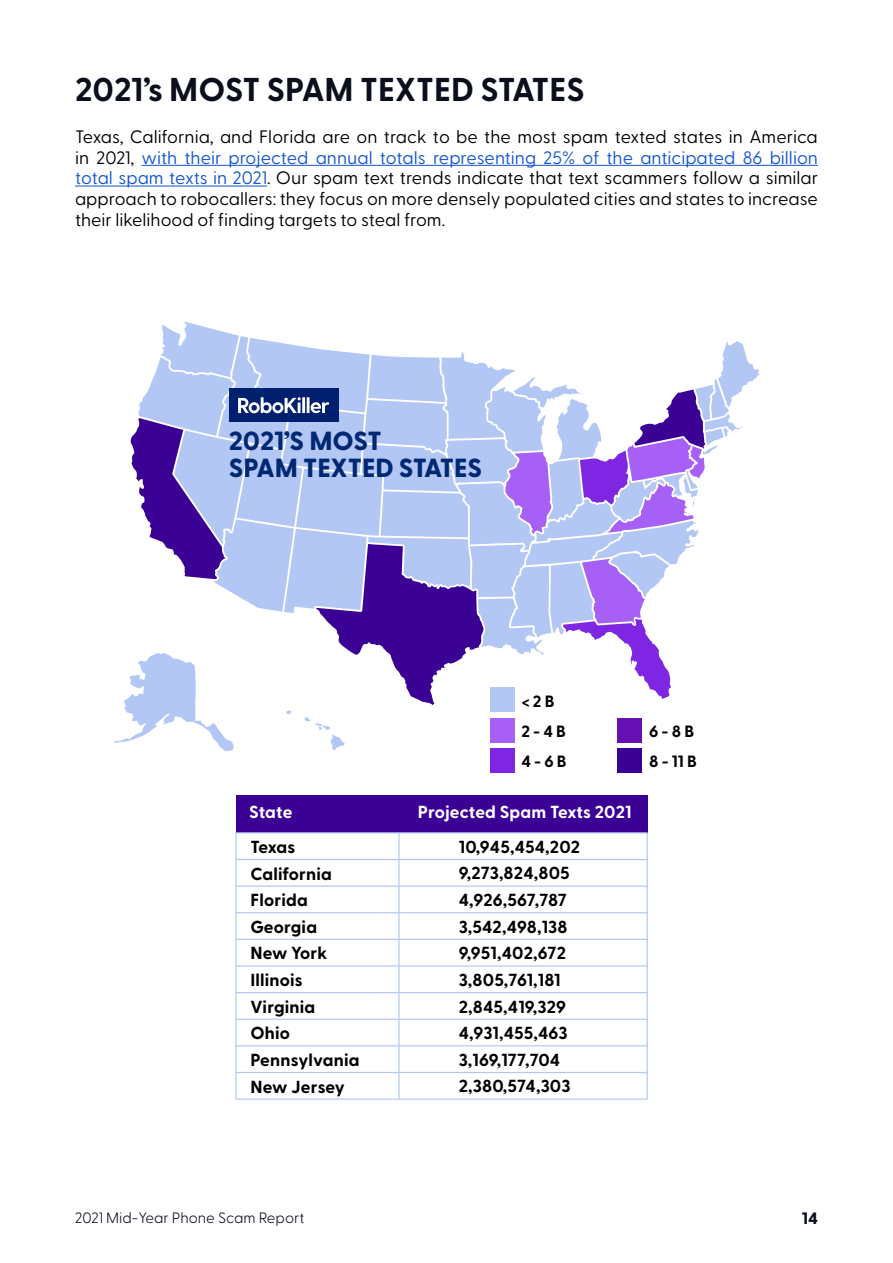
<style>
.page{position:relative;width:893px;height:1263px;background:#fff}
.page>*{position:absolute;margin:0;border:0;box-sizing:border-box;transform-origin:0 0}
.t1{font:700 33px "Greycliff CF";color:#0b0f1c}
.t2{font:800 26.25px/26.2px "Greycliff CF";color:#002873}
.t3{font:18px/20.7px "Greycliff CF";color:#000;text-align:justify}
.t4{font:700 17.4px/26.7px "Greycliff CF";letter-spacing:.01em;color:#000}
.t5{font:700 17.4px "Greycliff CF";letter-spacing:.01em;color:#fff}
.t6{font:800 16.5px "Greycliff CF";color:#0b0f1c}
.t7{font:700 16.35px/30.3px "Greycliff CF";color:#000}
.t8{font:300 15px "Greycliff CF";color:#0b0f1c}
.s1{color:#15c}
</style>
<div class="page">
<div style="left:490px;top:748px;width:24px;height:24px;background:#7e26e2"></div>
<div style="left:618px;top:748px;width:24px;height:24px;background:#3b0094"></div>
<svg style="left:114px;top:322px;width:646px;height:430px"></svg>
<div style="left:236px;top:795px;width:411px;height:38px;background:#3b0094"></div>
<div style="left:235px;top:832px;width:413px;height:268px;background:#fff;border:1px solid #b3c7f5"></div>
<hr style="left:236px;top:1072px;width:411px;height:1px;background:#b3c7f5">
<hr style="left:236px;top:1045px;width:411px;height:1px;background:#b3c7f5">
<hr style="left:236px;top:1019px;width:411px;height:1px;background:#b3c7f5">
<hr style="left:236px;top:992px;width:411px;height:1px;background:#b3c7f5">
<hr style="left:236px;top:965px;width:411px;height:1px;background:#b3c7f5">
<hr style="left:236px;top:939px;width:411px;height:1px;background:#b3c7f5">
<hr style="left:236px;top:912px;width:411px;height:1px;background:#b3c7f5">
<hr style="left:236px;top:885px;width:411px;height:2px;background:#b3c7f5">
<hr style="left:236px;top:859px;width:411px;height:1px;background:#b3c7f5">
<hr style="left:647px;top:833px;width:1px;height:266px;background:#b3c7f5">
<hr style="left:398px;top:833px;width:2px;height:266px;background:#b3c7f5">
<hr style="left:141px;top:165px;width:677px;height:1px;background:#15c">
<hr style="left:75px;top:186px;width:192px;height:1px;background:#15c">
<h1 class="t1" style="left:75px;top:70px;width:511px">2021’s MOST SPAM TEXTED STATES</h1>
<p class="t3" style="left:75px;top:126px;width:745px">Texas, California, and Florida are on track to be the most spam texted states in America in 2021, <span class="s1">with their projected annual totals representing 25% of the anticipated 86 billion total spam texts in 2021</span>. Our spam text trends indicate that text scammers follow a similar approach to robocallers: they focus on more densely populated cities and states to increase their likelihood of finding targets to steal from.</p>
<h2 class="t2" style="left:229px;top:429px;width:255px">2021’S MOST<br>SPAM TEXTED STATES</h2>
<p class="t7" style="left:521px;top:686px;width:47px">&lt; 2 B<br>2 - 4 B<br>4 - 6 B</p>
<p class="t5" style="left:249px;top:802px;width:45px">State</p>
<p class="t5" style="left:418px;top:802px;width:215px">Projected Spam Texts 2021</p>
<p class="t4" style="left:250px;top:834px;width:111px">Texas<br>California<br>Florida<br>Georgia<br>New York<br>Illinois<br>Virginia<br>Ohio<br>Pennsylvania<br>New Jersey</p>
<p class="t4" style="left:459px;top:834px;width:123px">10,945,454,202<br>9,273,824,805<br>4,926,567,787<br>3,542,498,138<br>9,951,402,672<br>3,805,761,181<br>2,845,419,329<br>4,931,455,463<br>3,169,177,704<br>2,380,574,303</p>
<p class="t7" style="left:649px;top:716px;width:49px">6 - 8 B<br>8 - 11 B</p>
<p class="t8" style="left:75px;top:1209px;width:231px">2021 Mid-Year Phone Scam Report</p>
<p class="t6" style="left:802px;top:1208px;width:18px">14</p>
</div>
